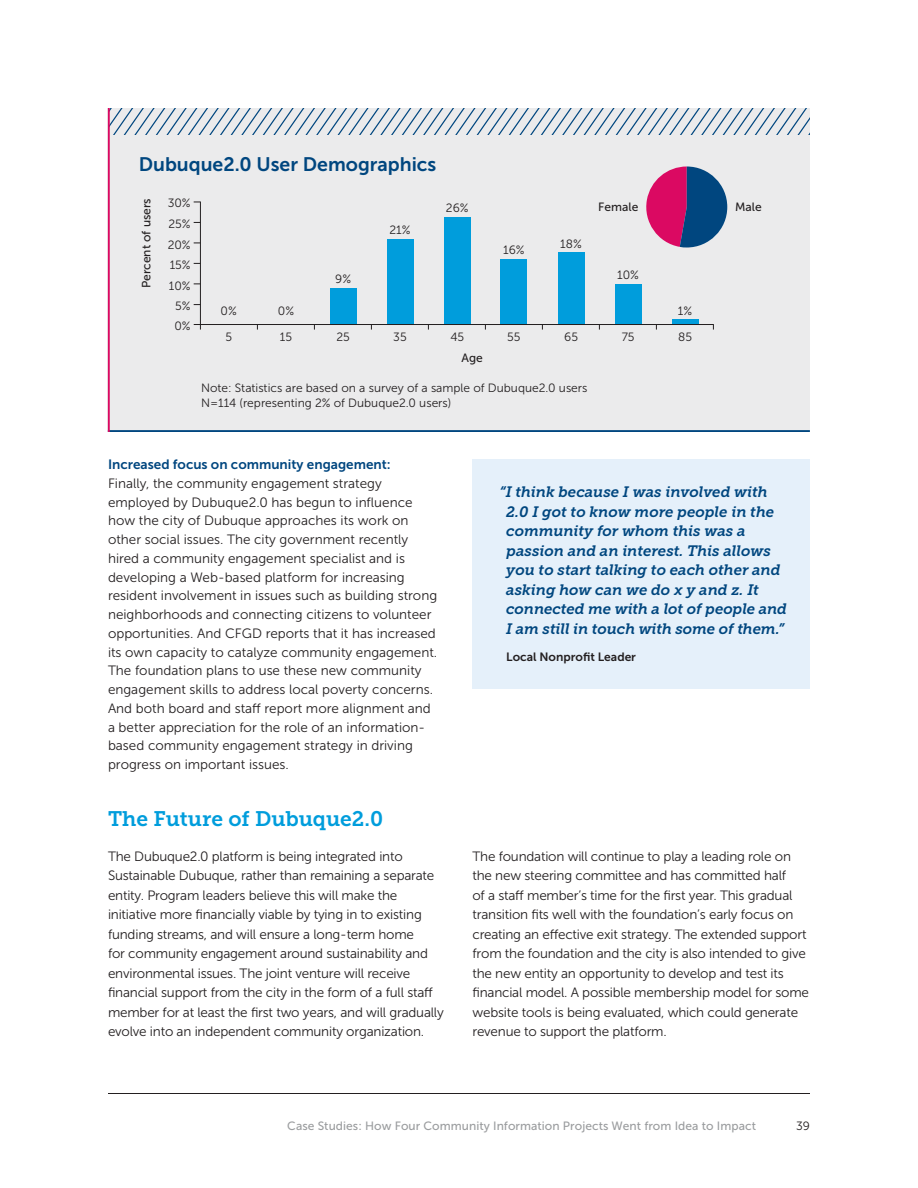
<style>
.page{position:relative;width:918px;height:1188px;background:#fff}
.page>*{position:absolute;margin:0;border:0;box-sizing:border-box;transform-origin:0 0}
.t1{font:21px "Museo Slab 700";color:#009ddc}
.t2{font:19.5px "Museo Sans 700";color:#00467f}
.t3{font:italic 15px/19.5px "Museo Slab 700";letter-spacing:-.005em;color:#00467f}
.t4{font:13.5px/19.5px "Museo Sans 300";letter-spacing:-.015em;color:#231f20}
.t5{font:13.5px "Museo Sans 700";color:#00467f}
.t6{font:12px/19.8px "Museo Sans 300";color:#231f20}
.t7{font:12px "Museo Sans 500";letter-spacing:.005em;color:#9b9d9f}
.t8{font:12px "Museo Sans 500";color:#231f20}
.t9{font:12px "Museo Sans 700";color:#231f20}
</style>
<div class="page">
<hr style="left:108px;top:1093px;width:702px;height:1px;background:#231f20">
<div style="left:472px;top:459px;width:338px;height:229px;background:#e5f0fa"></div>
<div style="left:108px;top:108px;width:702px;height:324px;background:#ebebec"></div>
<svg style="left:110px;top:108px;width:700px;height:27px"></svg>
<hr style="left:108px;top:430px;width:702px;height:2px;background:#00467f">
<hr style="left:108px;top:108px;width:2px;height:324px;background:#db0962">
<hr style="left:200px;top:202px;width:1px;height:123px;background:#231f20">
<div style="left:330px;top:288px;width:27px;height:37px;background:#009ddc"></div>
<div style="left:387px;top:239px;width:27px;height:86px;background:#009ddc"></div>
<div style="left:444px;top:217px;width:27px;height:108px;background:#009ddc"></div>
<div style="left:500px;top:259px;width:27px;height:66px;background:#009ddc"></div>
<div style="left:558px;top:253px;width:27px;height:72px;background:#009ddc"></div>
<div style="left:615px;top:284px;width:27px;height:41px;background:#009ddc"></div>
<div style="left:672px;top:319px;width:27px;height:6px;background:#009ddc"></div>
<hr style="left:194px;top:324px;width:520px;height:1px;background:#231f20">
<svg style="left:646px;top:166px;width:81px;height:82px"></svg>
<h2 class="t2" style="left:139px;top:153px;width:299px">Dubuque2.0 User Demographics</h2>
<p class="t8" style="left:140px;top:288px;width:91px;rotate:-90deg">Percent of users</p>
<p class="t6" style="left:168px;top:193px;width:25px">30%</p>
<p class="t6" style="left:168px;top:214px;width:24px">25%</p>
<p class="t6" style="left:168px;top:235px;width:25px">20%</p>
<p class="t6" style="left:170px;top:255px;width:23px">15%</p>
<p class="t6" style="left:169px;top:276px;width:23px">10%</p>
<p class="t6" style="left:174px;top:296px;width:18px">5%<br>0%</p>
<p class="t6" style="left:221px;top:301px;width:18px">0%</p>
<p class="t6" style="left:278px;top:301px;width:18px">0%</p>
<p class="t6" style="left:335px;top:269px;width:17px">9%</p>
<p class="t6" style="left:389px;top:220px;width:23px">21%</p>
<p class="t6" style="left:446px;top:198px;width:24px">26%</p>
<p class="t6" style="left:503px;top:240px;width:23px">16%</p>
<p class="t6" style="left:560px;top:234px;width:23px">18%</p>
<p class="t8" style="left:598px;top:200px;width:42px">Female</p>
<p class="t8" style="left:735px;top:200px;width:28px">Male</p>
<p class="t6" style="left:617px;top:265px;width:23px">10%</p>
<p class="t6" style="left:678px;top:301px;width:16px">1%</p>
<p class="t6" style="left:225px;top:327px;width:8px">5</p>
<p class="t6" style="left:280px;top:327px;width:14px">15</p>
<p class="t6" style="left:337px;top:327px;width:15px">25</p>
<p class="t6" style="left:393px;top:327px;width:15px">35</p>
<p class="t6" style="left:450px;top:327px;width:15px">45</p>
<p class="t6" style="left:507px;top:327px;width:15px">55</p>
<p class="t6" style="left:564px;top:327px;width:15px">65</p>
<p class="t6" style="left:622px;top:327px;width:14px">75</p>
<p class="t6" style="left:678px;top:327px;width:15px">85</p>
<p class="t8" style="left:462px;top:351px;width:23px">Age</p>
<p class="t6" style="left:201px;top:381px;width:388px;line-height:15px">Note: Statistics are based on a survey of a sample of Dubuque2.0 users<br>N=114 (representing 2% of Dubuque2.0 users)</p>
<p class="t5" style="left:108px;top:457px;width:284px">Increased focus on community engagement:</p>
<p class="t4" style="left:108px;top:474px;width:331px;line-height:18.8px">Finally, the community engagement strategy employed by Dubuque2.0 has begun to influence how the city of Dubuque approaches its work on other social issues. The city government recently hired a community engagement specialist and is developing a Web-based platform for increasing resident involvement in issues such as building strong neighborhoods and connecting citizens to volunteer opportunities. And CFGD reports that it has increased its own capacity to catalyze community engagement.<br>The foundation plans to use these new community engagement skills to address local poverty concerns.<br>And both board and staff report more alignment and a better appreciation for the role of an information&shy;based community engagement strategy in driving progress on important issues.</p>
<p class="t3" style="left:506px;top:482px;width:282px;text-indent:-7px">“I think because I was involved with 2.0 I got to know more people in the community for whom this was a passion and an interest. This allows you to start talking to each other and asking how can we do x y and z. It connected me with a lot of people and I am still in touch with some of them.”</p>
<p class="t9" style="left:506px;top:650px;width:131px">Local Nonprofit Leader</p>
<h1 class="t1" style="left:108px;top:807px;width:277px">The Future of Dubuque2.0</h1>
<p class="t4" style="left:108px;top:846px;width:337px">The Dubuque2.0 platform is being integrated into Sustainable Dubuque, rather than remaining a separate entity. Program leaders believe this will make the initiative more financially viable by tying in to existing funding streams, and will ensure a long-term home<br>for community engagement around sustainability and environmental issues. The joint venture will receive financial support from the city in the form of a full staff member for at least the first two years, and will gradually evolve into an independent community organization.</p>
<p class="t4" style="left:472px;top:846px;width:338px">The foundation will continue to play a leading role on the new steering committee and has committed half<br>of a staff member’s time for the first year. This gradual transition fits well with the foundation’s early focus on creating an effective exit strategy. The extended support from the foundation and the city is also intended to give the new entity an opportunity to develop and test its financial model. A possible membership model for some website tools is being evaluated, which could generate revenue to support the platform.</p>
<p class="t7" style="left:287px;top:1119px;width:470px">Case Studies: How Four Community Information Projects Went from Idea to Impact</p>
<p class="t6" style="left:796px;top:1116px;width:15px">39</p>
</div>
